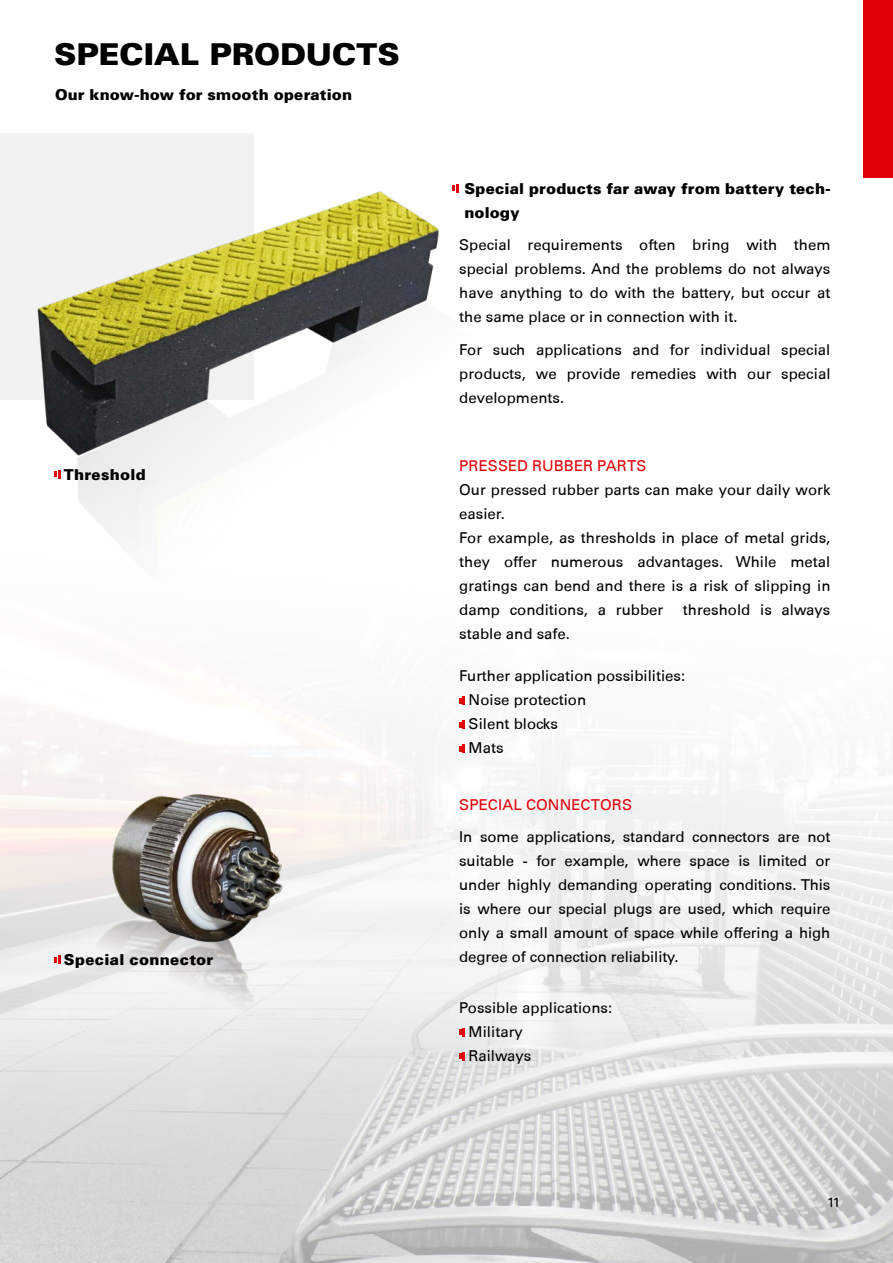
<style>
.page{position:relative;width:893px;height:1263px;background:#fff}
.page>*{position:absolute;margin:0;border:0;box-sizing:border-box;transform-origin:0 0}
.t1{font:900 30px "Univers";color:#000;scale:1.04 1}
.t2{font:15px/24px "Univers 55 Roman";color:#000;text-align:justify}
.t3{font:900 15px/24px "Univers";letter-spacing:.015em;color:#000}
.t4{font:15px "Univers 55 Roman";letter-spacing:.01em;color:#e3000b}
.t5{font:13.5px "Univers 55 Roman";color:#000}
</style>
<div class="page">
<div style="left:0;top:133px;width:253px;height:266px;background:#f2f2f2"></div>
<div style="left:863px;top:0;width:30px;height:178px;background:#e3000b"></div>
<img style="left:0;top:399px;width:893px;height:864px">
<img style="left:16px;top:149px;width:527px;height:539px">
<img style="left:13px;top:173px;width:454px;height:290px">
<img style="left:86px;top:876px;width:200px;height:141px">
<img style="left:105px;top:788px;width:185px;height:160px">
<svg style="left:459px;top:696px;width:5px;height:9px"></svg>
<svg style="left:459px;top:720px;width:5px;height:9px"></svg>
<svg style="left:459px;top:744px;width:5px;height:9px"></svg>
<svg style="left:459px;top:1028px;width:5px;height:8px"></svg>
<svg style="left:459px;top:1052px;width:5px;height:8px"></svg>
<svg style="left:453px;top:184px;width:5px;height:8px"></svg>
<svg style="left:55px;top:470px;width:5px;height:9px"></svg>
<svg style="left:55px;top:955px;width:5px;height:9px"></svg>
<h1 class="t1" style="left:54px;top:34px;width:334px">SPECIAL PRODUCTS</h1>
<p class="t3" style="left:55px;top:82px;width:298px">Our know-how for smooth operation</p>
<p class="t3" style="left:64px;top:461px;width:84px">Threshold</p>
<p class="t3" style="left:64px;top:947px;width:151px">Special connector</p>
<p class="t3" style="left:464px;top:176px;width:368px">Special products far away from battery tech&shy;nology</p>
<p class="t2" style="left:459px;top:233px;width:373px">Special requirements often bring with them special problems. And the problems do not always have anything to do with the battery, but occur at the same place or in connection with it.</p>
<p class="t2" style="left:459px;top:338px;width:373px">For such applications and for individual special products, we provide remedies with our special developments.</p>
<p class="t4" style="left:459px;top:457px;width:189px">PRESSED RUBBER PARTS</p>
<p class="t2" style="left:459px;top:478px;width:373px;text-align:left">Our pressed rubber parts can make your daily work easier.<br>For example, as thresholds in place of metal grids, they offer numerous advantages. While metal gratings can bend and there is a risk of slipping in damp conditions, a rubber</p>
<p class="t2" style="left:683px;top:598px;width:149px">threshold is always</p>
<p class="t2" style="left:459px;top:622px;width:112px">stable and safe.</p>
<p class="t2" style="left:469px;top:664px;width:218px;text-align:left;text-indent:-9px">Further application possibilities:<br>Noise protection<br>Silent blocks<br>Mats</p>
<p class="t4" style="left:459px;top:795px;width:174px">SPECIAL CONNECTORS</p>
<p class="t2" style="left:459px;top:825px;width:373px">In some applications, standard connectors are not suitable - for example, where space is limited or under highly demanding operating conditions. This is where our special plugs are used, which require only a small amount of space while offering a high degree of connection reliability.</p>
<p class="t2" style="left:469px;top:995px;width:145px;text-align:left;text-indent:-9px">Possible applications:<br>Military<br>Railways</p>
<p class="t5" style="left:827px;top:1194px;width:15px">11</p>
</div>
